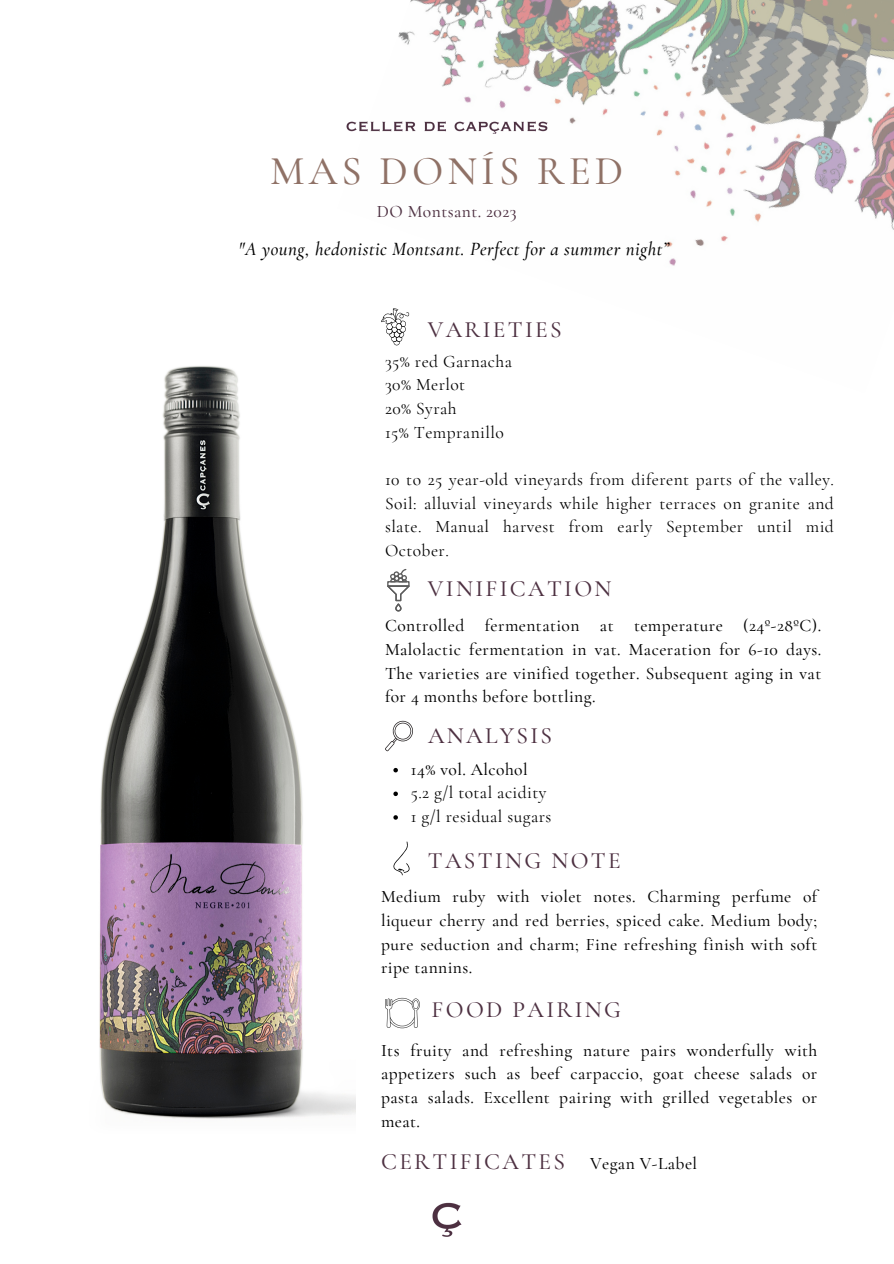
<style>
.page{position:relative;width:894px;height:1264px;background:#fff}
.page>*{position:absolute;margin:0;border:0;box-sizing:border-box;transform-origin:0 0}
.t1{font:500 40.8px "Cormorant Garamond";letter-spacing:.1em;color:#8f7166}
.t2{font:500 23.4px "Cormorant Garamond";letter-spacing:.1em;color:#4d3041}
.t3{font:italic 500 19.05px "Cormorant Garamond";letter-spacing:.025em;color:#000}
.t4{font:500 17.55px/23.7px "Cormorant Garamond";letter-spacing:.025em;color:#000;text-align:justify}
.t5{font:17.55px/23.7px "Cormorant Garamond";letter-spacing:.025em;color:#000;text-align:justify}
.t6{font:500 17.55px "Cormorant Garamond";letter-spacing:.025em;color:#4d3041}
</style>
<div class="page">
<img style="left:395px;top:0;width:498px;height:346px">
<img style="left:99px;top:366px;width:256px;height:753px">
<img style="left:346px;top:115px;width:209px;height:26px">
<svg style="left:381px;top:308px;width:28px;height:37px"></svg>
<div style="left:395px;top:603px;width:6px;height:8px;border:1px solid #000;border-radius:2px"></div>
<svg style="left:387px;top:569px;width:22px;height:33px"></svg>
<svg style="left:385px;top:720px;width:28px;height:31px"></svg>
<svg style="left:393px;top:841px;width:17px;height:34px"></svg>
<svg style="left:385px;top:997px;width:35px;height:31px"></svg>
<img style="left:432px;top:1202px;width:30px;height:35px">
<svg style="left:393px;top:768px;width:5px;height:4px"></svg>
<svg style="left:393px;top:791px;width:5px;height:5px"></svg>
<svg style="left:393px;top:815px;width:5px;height:4px"></svg>
<p class="t1" style="left:270px;top:146px;width:354px">MAS DONÍS RED</p>
<p class="t6" style="left:377px;top:200px;width:141px">DO Montsant. 2023</p>
<h2 class="t3" style="left:238px;top:237px;width:431px">"A young, hedonistic Montsant. Perfect for a summer night”</h2>
<h3 class="t2" style="left:428px;top:315px;width:135px">VARIETIES</h3>
<h3 class="t5" style="left:385px;top:349px;width:129px">35% red Garnacha</h3>
<p class="t5" style="left:385px;top:373px;width:82px">30% Merlot</p>
<p class="t5" style="left:385px;top:396px;width:73px">20% Syrah</p>
<p class="t5" style="left:385px;top:420px;width:120px">15% Tempranillo</p>
<p class="t5" style="left:385px;top:467px;width:450px">10 to 25 year-old vineyards from diferent parts of the valley.<br>Soil: alluvial vineyards while higher terraces on granite and slate. Manual harvest from early September until mid October.</p>
<p class="t2" style="left:428px;top:574px;width:185px">VINIFICATION</p>
<p class="t4" style="left:385px;top:614px;width:437px">Controlled fermentation at temperature (24º-28ºC).<br>Malolactic fermentation in vat. Maceration for 6-10 days.<br>The varieties are vinified together. Subsequent aging in vat for 4 months before bottling.</p>
<h1 class="t2" style="left:428px;top:721px;width:125px">ANALYSIS</h1>
<h2 class="t4" style="left:410px;top:757px;width:118px">14% vol. Alcohol</h2>
<h3 class="t5" style="left:410px;top:780px;width:137px">5.2 g/l total acidity</h3>
<p class="t5" style="left:410px;top:804px;width:142px">1 g/l residual sugars</p>
<h2 class="t2" style="left:428px;top:846px;width:194px">TASTING NOTE</h2>
<p class="t4" style="left:381px;top:884px;width:437px">Medium ruby with violet notes. Charming perfume of liqueur cherry and red berries, spiced cake. Medium body; pure seduction and charm; Fine refreshing finish with soft ripe tannins.</p>
<p class="t2" style="left:431px;top:995px;width:191px">FOOD PAIRING</p>
<p class="t4" style="left:381px;top:1038px;width:437px">Its fruity and refreshing nature pairs wonderfully with appetizers such as beef carpaccio, goat cheese salads or pasta salads. Excellent pairing with grilled vegetables or meat.</p>
<h2 class="t2" style="left:381px;top:1147px;width:185px">CERTIFICATES</h2>
<h3 class="t4" style="left:590px;top:1151px;width:109px">Vegan V-Label</h3>
</div>
